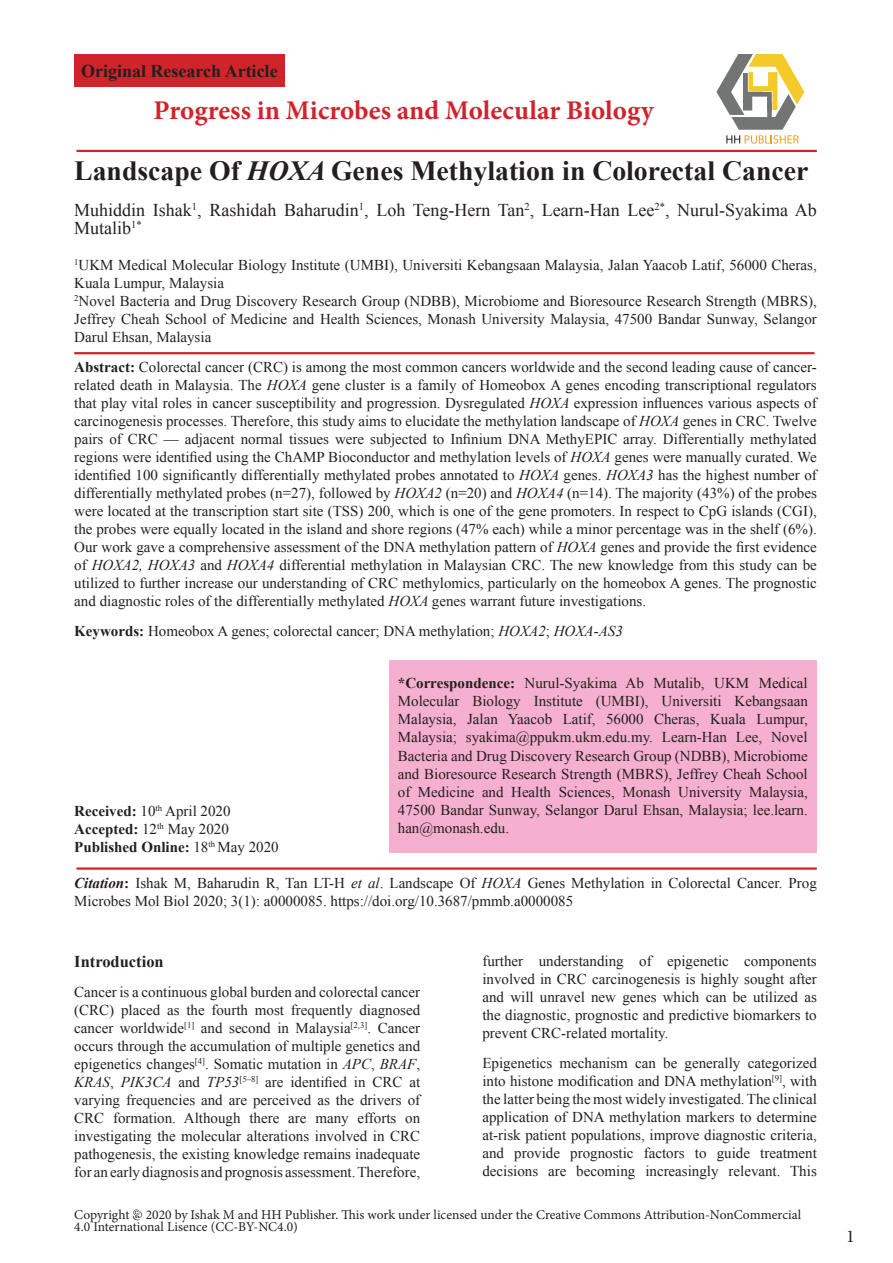
<style>
.page{position:relative;width:893px;height:1263px;background:#fff}
.page>*{position:absolute;margin:0;border:0;box-sizing:border-box;transform-origin:0 0}
.t1{font:700 27.75px "Times New Roman";color:#231f20}
.t2{font:700 27px "Minion Pro";color:#d1232a}
.t3{font:18px/18px "Times New Roman";color:#231f20}
.t4{font:700 18px "Times New Roman";color:#231f20}
.t5{font:18px "Minion Pro";color:#231f20}
.t6{font:700 16.5px "Times New Roman";color:#231f20}
.t7{font:15px/18px "Times New Roman";color:#231f20;text-align:justify}
.t8{font:700 15px/18px "Times New Roman";color:#231f20}
.t9{font:13.5px/12px "Minion Pro";color:#231f20}
.s1{font-style:italic}
.s2{font-weight:700}
.s3{font-weight:400}
.s4{font-weight:700;font-style:italic}
</style>
<div class="page">
<svg style="left:716px;top:54px;width:88px;height:90px"></svg>
<div style="left:74px;top:55px;width:210px;height:32px;background:#d1232a"></div>
<hr style="left:76px;top:150px;width:741px;height:2px;background:#d1232a">
<hr style="left:74px;top:352px;width:740px;height:2px;background:#d1232a">
<hr style="left:76px;top:867px;width:741px;height:3px;background:#d1232a">
<svg style="left:134px;top:1209px;width:6px;height:6px"></svg>
<div style="left:389px;top:660px;width:428px;height:192px;background:#f5afcf"></div>
<p class="t4" style="left:81px;top:58px;width:198px">Original Research Article</p>
<h2 class="t2" style="left:154px;top:91px;width:502px">Progress in Microbes and Molecular Biology</h2>
<h1 class="t1" style="left:74px;top:151px;width:736px">Landscape Of <span class="s1">HOXA</span> Genes Methylation in Colorectal Cancer</h1>
<p class="t3" style="left:74px;top:200px;width:744px">Muhiddin Ishak<sup>1</sup>, Rashidah Baharudin<sup>1</sup>, Loh Teng-Hern Tan<sup>2</sup>, Learn-Han Lee<sup>2*</sup>, Nurul-Syakima Ab<br>Mutalib<sup>1*</sup></p>
<p class="t7" style="left:74px;top:255px;width:744px;text-align:left"><sup>1</sup>UKM Medical Molecular Biology Institute (UMBI), Universiti Kebangsaan Malaysia, Jalan Yaacob Latif, 56000 Cheras, Kuala Lumpur, Malaysia<br><sup>2</sup>Novel Bacteria and Drug Discovery Research Group (NDBB), Microbiome and Bioresource Research Strength (MBRS), Jeffrey Cheah School of Medicine and Health Sciences, Monash University Malaysia, 47500 Bandar Sunway, Selangor Darul Ehsan, Malaysia</p>
<p class="t7" style="left:74px;top:357px;width:744px"><span class="s2">Abstract:</span> Colorectal cancer (CRC) is among the most common cancers worldwide and the second leading cause of cancer&shy;related death in Malaysia. The <span class="s1">HOXA</span> gene cluster is a family of Homeobox A genes encoding transcriptional regulators that play vital roles in cancer susceptibility and progression. Dysregulated <span class="s1">HOXA</span> expression influences various aspects of carcinogenesis processes. Therefore, this study aims to elucidate the methylation landscape of <span class="s1">HOXA</span> genes in CRC. Twelve pairs of CRC — adjacent normal tissues were subjected to Infinium DNA MethyEPIC array. Differentially methylated regions were identified using the ChAMP Bioconductor and methylation levels of <span class="s1">HOXA</span> genes were manually curated. We identified 100 significantly differentially methylated probes annotated to <span class="s1">HOXA</span> genes. <span class="s1">HOXA3</span> has the highest number of differentially methylated probes (n=27), followed by <span class="s1">HOXA2</span> (n=20) and <span class="s1">HOXA4</span> (n=14). The majority (43%) of the probes were located at the transcription start site (TSS) 200, which is one of the gene promoters. In respect to CpG islands (CGI), the probes were equally located in the island and shore regions (47% each) while a minor percentage was in the shelf (6%).<br>Our work gave a comprehensive assessment of the DNA methylation pattern of <span class="s1">HOXA</span> genes and provide the first evidence of <span class="s1">HOXA2, HOXA3</span> and <span class="s1">HOXA4</span> differential methylation in Malaysian CRC. The new knowledge from this study can be utilized to further increase our understanding of CRC methylomics, particularly on the homeobox A genes. The prognostic and diagnostic roles of the differentially methylated <span class="s1">HOXA</span> genes warrant future investigations.</p>
<p class="t7" style="left:74px;top:621px;width:550px"><span class="s2">Keywords:</span> Homeobox A genes; colorectal cancer; DNA methylation; <span class="s1">HOXA2</span>; <span class="s1">HOXA-AS3</span></p>
<p class="t7" style="left:398px;top:674px;width:411px"><span class="s2">*Correspondence:</span> Nurul-Syakima Ab Mutalib, UKM Medical Molecular Biology Institute (UMBI), Universiti Kebangsaan Malaysia, Jalan Yaacob Latif, 56000 Cheras, Kuala Lumpur, Malaysia; syakima@ppukm.ukm.edu.my. Learn-Han Lee, Novel Bacteria and Drug Discovery Research Group (NDBB), Microbiome and Bioresource Research Strength (MBRS), Jeffrey Cheah School of Medicine and Health Sciences, Monash University Malaysia, 47500 Bandar Sunway, Selangor Darul Ehsan, Malaysia; lee.learn. han@monash.edu.</p>
<p class="t8" style="left:74px;top:801px;width:206px">Received: <span class="s3">10</span><sup>th</sup> <span class="s3">April 2020<br></span>Accepted: <span class="s3">12</span><sup>th</sup> <span class="s3">May 2020<br></span>Published Online: <span class="s3">18</span><sup>th</sup> <span class="s3">May 2020</span></p>
<p class="t7" style="left:74px;top:873px;width:744px"><span class="s4">Citation</span><span class="s2">:</span> Ishak M, Baharudin R, Tan LT-H <span class="s1">et al</span>. Landscape Of <span class="s1">HOXA</span> Genes Methylation in Colorectal Cancer. Prog<br>Microbes Mol Biol 2020; 3(1): a0000085. https://doi.org/10.3687/pmmb.a0000085</p>
<p class="t7" style="left:482px;top:952px;width:336px">further understanding of epigenetic components involved in CRC carcinogenesis is highly sought after and will unravel new genes which can be utilized as the diagnostic, prognostic and predictive biomarkers to prevent CRC-related mortality.</p>
<p class="t7" style="left:482px;top:1054px;width:336px">Epigenetics mechanism can be generally categorized into histone modification and DNA methylation<sup>[9]</sup>, with the latter being the most widely investigated. The clinical application of DNA methylation markers to determine at-risk patient populations, improve diagnostic criteria, and provide prognostic factors to guide treatment decisions are becoming increasingly relevant. This</p>
<p class="t9" style="left:74px;top:1208px;width:728px">Copyright @ 2020 by Ishak M and HH Publisher. This work under licensed under the Creative Commons Attribution-NonCommercial<br>4.0 International Lisence (CC-BY-NC4.0)</p>
<p class="t6" style="left:74px;top:950px;width:91px">Introduction</p>
<p class="t7" style="left:74px;top:982px;width:347px">Cancer is a continuous global burden and colorectal cancer (CRC) placed as the fourth most frequently diagnosed cancer worldwide<sup>[1]</sup> and second in Malaysia<sup>[2,3]</sup>. Cancer occurs through the accumulation of multiple genetics and epigenetics changes<sup>[4]</sup>. Somatic mutation in <span class="s1">APC</span>, <span class="s1">BRAF</span>, <span class="s1">KRAS</span>, <span class="s1">PIK3CA</span> and <span class="s1">TP53</span><sup>[5–8]</sup> are identified in CRC at varying frequencies and are perceived as the drivers of CRC formation. Although there are many efforts on investigating the molecular alterations involved in CRC pathogenesis, the existing knowledge remains inadequate for an early diagnosis and prognosis assessment. Therefore,</p>
<p class="t5" style="left:846px;top:1224px;width:10px">1</p>
</div>
